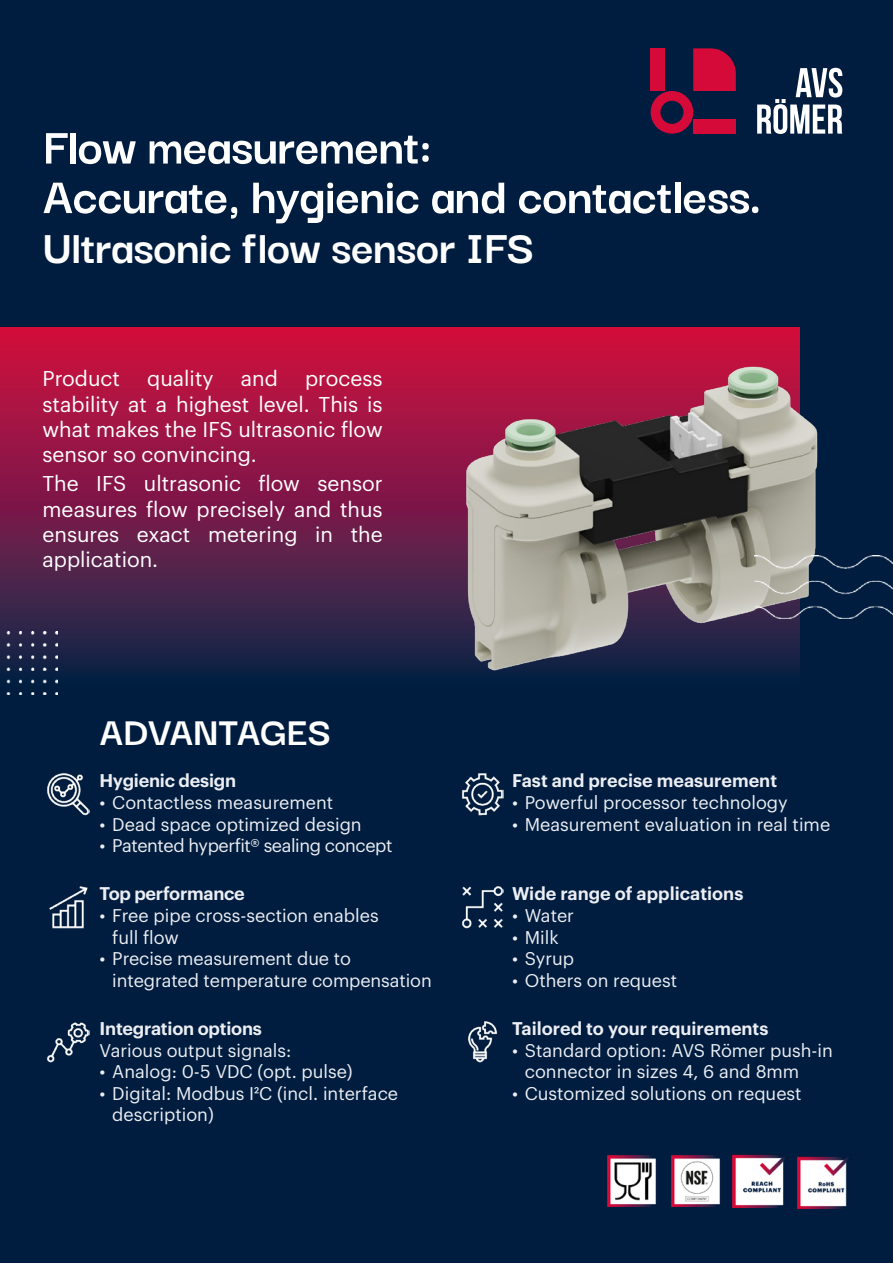
<style>
.page{position:relative;width:893px;height:1263px;background:#001d3f}
.page>*{position:absolute;margin:0;border:0;box-sizing:border-box;transform-origin:0 0}
.t1{font:700 54px/49.5px "Darker Grotesque";letter-spacing:-.01em;color:#fff}
.t2{font:700 49.5px "Darker Grotesque";letter-spacing:-.01em;color:#fff}
.t3{font:700 42px "Darker Grotesque";color:#fff}
.t4{font:21px/25.2px "Graphik";color:#fff;text-align:justify}
.t5{font:18px/21.6px "Graphik";color:#eceef3}
.t6{font:600 18px "Graphik";color:#eceef3}
.t7{font:18px "Graphik";letter-spacing:-.025em;color:#eceef3}
</style>
<div class="page">
<div style="left:0;top:328px;width:799px;height:361px;background:linear-gradient(to bottom,#db0e41,#0b274b)"></div>
<img style="left:47px;top:773px;width:42px;height:42px">
<img style="left:461px;top:773px;width:42px;height:42px">
<img style="left:47px;top:886px;width:42px;height:42px">
<img style="left:461px;top:886px;width:42px;height:42px">
<img style="left:47px;top:1020px;width:42px;height:43px">
<img style="left:461px;top:1020px;width:42px;height:43px">
<img style="left:434px;top:335px;width:416px;height:380px">
<img style="left:754px;top:556px;width:139px;height:63px">
<img style="left:0;top:631px;width:58px;height:63px">
<img style="left:607px;top:1155px;width:51px;height:51px">
<img style="left:671px;top:1155px;width:51px;height:51px">
<img style="left:733px;top:1154px;width:55px;height:54px">
<img style="left:797px;top:1155px;width:54px;height:54px">
<svg style="left:651px;top:48px;width:85px;height:86px;background:#72123b"></svg>
<svg style="left:757px;top:68px;width:85px;height:66px"></svg>
<h1 class="t1" style="left:43px;top:118px;width:720px">Flow measurement:<br>Accurate, hygienic and contactless.</h1>
<h2 class="t2" style="left:43px;top:210px;width:493px">Ultrasonic flow sensor IFS</h2>
<p class="t4" style="left:43px;top:364px;width:79px">Product</p>
<p class="t4" style="left:147px;top:364px;width:68px">quality</p>
<p class="t4" style="left:241px;top:364px;width:39px">and</p>
<p class="t4" style="left:43px;top:364px;width:342px;text-indent:263px">process stability at a highest level. This is what makes the IFS ultrasonic flow sensor so convincing.</p>
<p class="t4" style="left:43px;top:469px;width:342px">The IFS ultrasonic flow sensor measures flow precisely and thus ensures exact metering in the application.</p>
<h3 class="t3" style="left:100px;top:701px;width:233px">ADVANTAGES</h3>
<p class="t6" style="left:100px;top:767px;width:138px">Hygienic design</p>
<p class="t5" style="left:100px;top:790px;width:235px">• Contactless measurement</p>
<p class="t5" style="left:100px;top:812px;width:264px">• Dead space optimized design</p>
<p class="t7" style="left:100px;top:832px;width:294px">• Patented hyperfit® sealing concept</p>
<p class="t6" style="left:100px;top:880px;width:147px">Top performance</p>
<p class="t5" style="left:112px;top:903px;width:268px;text-indent:-13px">• Free pipe cross-section enables full flow</p>
<p class="t5" style="left:112px;top:946px;width:321px;text-indent:-13px">• Precise measurement due to integrated temperature compensation</p>
<p class="t6" style="left:100px;top:1015px;width:164px">Integration options</p>
<p class="t5" style="left:100px;top:1038px;width:193px">Various output signals:</p>
<p class="t5" style="left:100px;top:1059px;width:255px">• Analog: 0-5 VDC (opt. pulse)</p>
<p class="t5" style="left:112px;top:1081px;width:287px;text-indent:-13px">• Digital: Modbus I²C (incl. interface description)</p>
<p class="t6" style="left:512px;top:767px;width:267px">Fast and precise measurement</p>
<p class="t5" style="left:512px;top:790px;width:277px">• Powerful processor technology</p>
<p class="t5" style="left:512px;top:812px;width:320px">• Measurement evaluation in real time</p>
<p class="t6" style="left:512px;top:880px;width:233px">Wide range of applications</p>
<p class="t5" style="left:512px;top:903px;width:64px">• Water</p>
<p class="t5" style="left:512px;top:925px;width:48px">• Milk</p>
<p class="t5" style="left:512px;top:946px;width:64px">• Syrup</p>
<p class="t5" style="left:512px;top:968px;width:167px">• Others on request</p>
<p class="t6" style="left:512px;top:1015px;width:258px">Tailored to your requirements</p>
<p class="t5" style="left:525px;top:1038px;width:310px;text-indent:-13px">• Standard option: AVS Römer push-in connector in sizes 4, 6 and 8mm</p>
<p class="t5" style="left:512px;top:1081px;width:291px">• Customized solutions on request</p>
</div>
